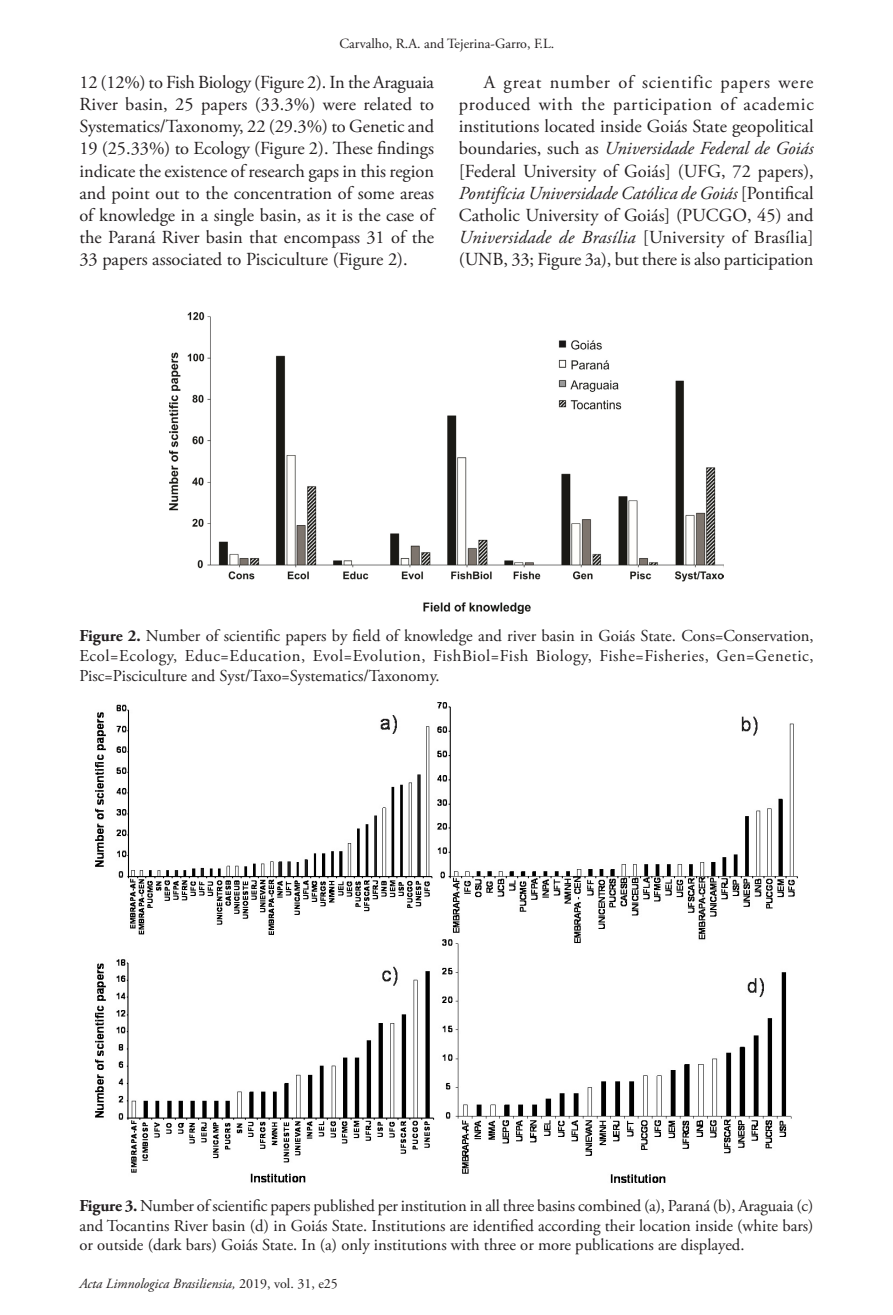
<style>
.page{position:relative;width:893px;height:1315px;background:#fff}
.page>*{position:absolute;margin:0;border:0;box-sizing:border-box;transform-origin:0 0}
.Paragraph{font:18.38px/22.2px "Adobe Garamond Pro";color:#231f20;text-align:justify}
.FigureCaption{font:16.62px/19.9px "Adobe Garamond Pro";color:#231f20;text-align:justify}
.t1{font:italic 14px "Adobe Garamond Pro";color:#231f20}
.t2{font:14px "Adobe Garamond Pro";color:#231f20}
.s1{font-style:italic}
.s2{font-weight:700}
.s3{font-style:normal}
</style>
<div class="page">
<img style="left:169px;top:313px;width:555px;height:301px">
<img style="left:95px;top:702px;width:703px;height:481px">
<p class="t2" style="left:339px;top:35px;width:216px">Carvalho, R.A. and Tejerina-Garro, F.L.</p>
<p class="Paragraph" style="left:79px;top:71px;width:356px">12 (12%) to Fish Biology (Figure 2). In the Araguaia River basin, 25 papers (33.3%) were related to Systematics/Taxonomy, 22 (29.3%) to Genetic and 19 (25.33%) to Ecology (Figure 2). These findings indicate the existence of research gaps in this region and point out to the concentration of some areas of knowledge in a single basin, as it is the case of the Paraná River basin that encompass 31 of the 33 papers associated to Pisciculture (Figure 2).</p>
<p class="Paragraph" style="left:459px;top:71px;width:356px;text-indent:25px">A great number of scientific papers were produced with the participation of academic institutions located inside Goiás State geopolitical boundaries, such as <span class="s1">Universidade Federal de Goiás </span>[Federal University of Goiás] (UFG, 72 papers), <span class="s1">Pontifícia Universidade Católica de Goiás</span> [Pontifical Catholic University of Goiás] (PUCGO, 45) and <span class="s1">Universidade de Brasília</span> [University of Brasília] (UNB, 33; Figure 3a), but there is also participation</p>
<p class="FigureCaption" style="left:79px;top:626px;width:736px"><span class="s2">Figure 2.</span> Number of scientific papers by field of knowledge and river basin in Goiás State. Cons=Conservation, Ecol=Ecology, Educ=Education, Evol=Evolution, FishBiol=Fish Biology, Fishe=Fisheries, Gen=Genetic, Pisc=Pisciculture and Syst/Taxo=Systematics/Taxonomy.</p>
<p class="FigureCaption" style="left:79px;top:1196px;width:736px"><span class="s2">Figure 3.</span> Number of scientific papers published per institution in all three basins combined (a), Paraná (b), Araguaia (c) and Tocantins River basin (d) in Goiás State. Institutions are identified according their location inside (white bars) or outside (dark bars) Goiás State. In (a) only institutions with three or more publications are displayed.</p>
<p class="t1" style="left:79px;top:1275px;width:260px">Acta Limnologica Brasiliensia, <span class="s3">2019, vol. 31, e25</span></p>
</div>
